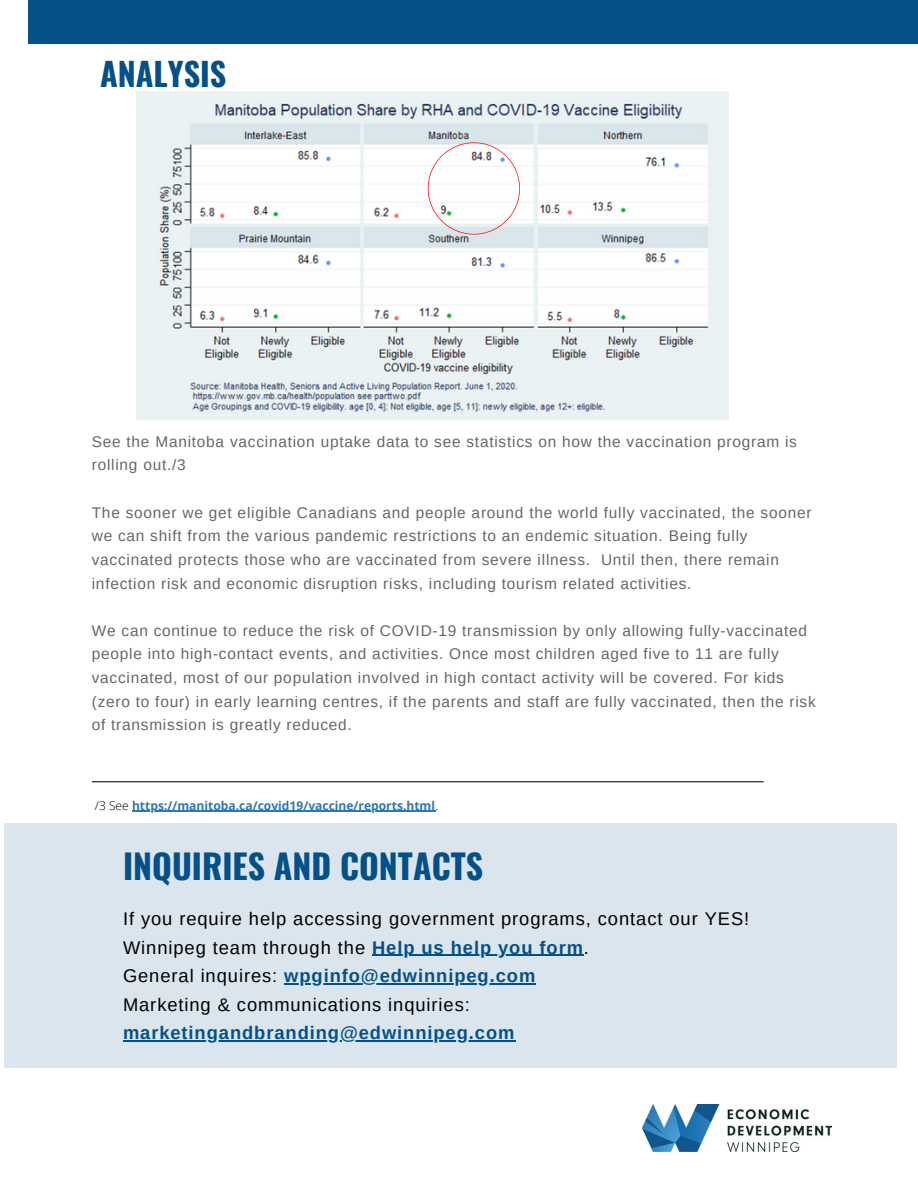
<style>
.page{position:relative;width:918px;height:1188px;background:#fff}
.page>*{position:absolute;margin:0;border:0;box-sizing:border-box;transform-origin:0 0}
.t1{font:700 33.9px "Oswald";color:#055087}
.t2{font:700 32.25px "Oswald";color:#055087}
.t3{font:700 18.3px/28.5px "Arimo";letter-spacing:.05em;color:#055087}
.t4{font:18.3px/28.7px "Arimo";letter-spacing:.05em;color:#000}
.t5{font:15.45px/23.7px "Arimo";letter-spacing:.05em;color:#666}
.t6{font:700 12px "Open Sans";color:#2e77af}
.s1{font-weight:300;color:#000}
.s2{font-weight:700;color:#055087}
.s3{font-weight:400;color:#000}
</style>
<div class="page">
<img style="left:643px;top:1104px;width:189px;height:47px">
<div style="left:4px;top:823px;width:892px;height:244px;background:#dae5ed"></div>
<div style="left:29px;top:0;width:889px;height:44px;background:#055087"></div>
<img style="left:136px;top:92px;width:593px;height:328px">
<svg style="left:428px;top:142px;width:92px;height:93px"></svg>
<hr style="left:372px;top:955px;width:212px;height:1px;background:#055087">
<hr style="left:284px;top:983px;width:252px;height:1px;background:#055087">
<hr style="left:123px;top:1040px;width:392px;height:2px;background:#055087">
<hr style="left:132px;top:811px;width:303px;height:1px;background:#2e77af">
<hr style="left:92px;top:781px;width:671px;height:1px;background:#000">
<p class="t2" style="left:100px;top:49px;width:128px">ANALYSIS</p>
<p class="t5" style="left:92px;top:430px;width:707px">See the Manitoba vaccination uptake data to see statistics on how the vaccination program is rolling out./3</p>
<p class="t5" style="left:92px;top:500px;width:721px">The sooner we get eligible Canadians and people around the world fully vaccinated, the sooner we can shift from the various pandemic restrictions to an endemic situation. Being fully vaccinated protects those who are vaccinated from severe illness. Until then, there remain infection risk and economic disruption risks, including tourism related activities.</p>
<p class="t5" style="left:92px;top:619px;width:726px">We can continue to reduce the risk of COVID-19 transmission by only allowing fully-vaccinated people into high-contact events, and activities. Once most children aged five to 11 are fully vaccinated, most of our population involved in high contact activity will be covered. For kids (zero to four) in early learning centres, if the parents and staff are fully vaccinated, then the risk of transmission is greatly reduced.</p>
<p class="t6" style="left:95px;top:797px;width:345px"><span class="s1">/3 See</span> https://manitoba.ca/covid19/vaccine/reports.html<span class="s1">.</span></p>
<p class="t1" style="left:123px;top:839px;width:362px">INQUIRIES AND CONTACTS</p>
<p class="t4" style="left:123px;top:904px;width:628px">If you require help accessing government programs, contact our YES!<br>Winnipeg team through the <span class="s2">Help us help you form</span>.</p>
<p class="t3" style="left:123px;top:962px;width:414px"><span class="s3">General inquires:</span> wpginfo@edwinnipeg.com</p>
<p class="t3" style="left:123px;top:990px;width:393px"><span class="s3">Marketing &amp; communications inquiries: </span>marketingandbranding@edwinnipeg.com</p>
</div>
